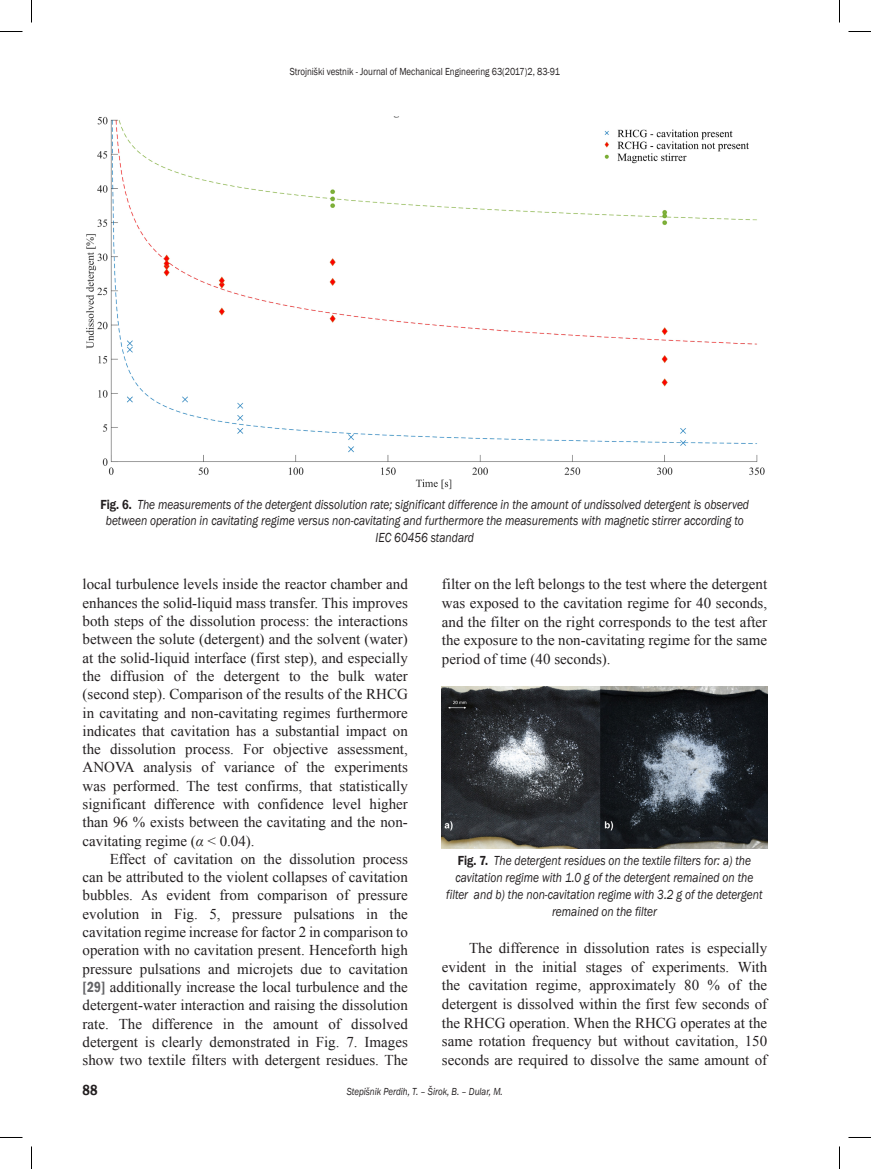
<style>
.page{position:relative;width:871px;height:1169px;background:#fff}
.page>*{position:absolute;margin:0;border:0;box-sizing:border-box;transform-origin:0 0}
.t1{font:15px/18.3px "Times New Roman";color:#231f20;text-align:justify}
.t2{font:600 15px "Franklin Gothic";color:#231f20;scale:.85 1}
.t3{font:italic 13.5px/16.8px "Franklin Gothic";color:#231f20;text-align:center;scale:.85 1}
.t4{font:10.5px "Franklin Gothic";color:#231f20;scale:.85 1}
.t5{font:italic 10.5px "Franklin Gothic";color:#231f20;scale:.85 1}
.s1{font-weight:600;font-style:normal}
.s2{font-style:italic}
.s3{font-family:"Franklin Gothic";font-weight:600;font-stretch:condensed;color:#636366}
</style>
<div class="page">
<img style="left:442px;top:686px;width:325px;height:162px">
<img style="left:86px;top:117px;width:679px;height:373px">
<svg style="left:0;top:31px;width:22px;height:1px"></svg>
<svg style="left:848px;top:31px;width:23px;height:1px"></svg>
<svg style="left:0;top:1137px;width:22px;height:1px"></svg>
<svg style="left:848px;top:1137px;width:23px;height:1px"></svg>
<svg style="left:31px;top:0;width:1px;height:23px"></svg>
<svg style="left:31px;top:1146px;width:1px;height:23px"></svg>
<svg style="left:839px;top:0;width:1px;height:23px"></svg>
<svg style="left:839px;top:1146px;width:1px;height:23px"></svg>
<p class="t4" style="left:290px;top:65px;width:319px">Strojniški vestnik - Journal of Mechanical Engineering 63(2017)2, 83-91</p>
<p class="t3" style="left:100px;top:497px;width:765px;line-height:16.2px"><span class="s1">Fig. 6.</span> The measurements of the detergent dissolution rate; significant difference in the amount of undissolved detergent is observed between operation in cavitating regime versus non-cavitating and furthermore the measurements with magnetic stirrer according to<br>IEC 60456 standard</p>
<p class="t1" style="left:83px;top:575px;width:327px">local turbulence levels inside the reactor chamber and enhances the solid-liquid mass transfer. This improves both steps of the dissolution process: the interactions between the solute (detergent) and the solvent (water) at the solid-liquid interface (first step), and especially the diffusion of the detergent to the bulk water (second step). Comparison of the results of the RHCG in cavitating and non-cavitating regimes furthermore indicates that cavitation has a substantial impact on the dissolution process. For objective assessment, ANOVA analysis of variance of the experiments was performed. The test confirms, that statistically significant difference with confidence level higher than 96 % exists between the cavitating and the non&shy;cavitating regime (<span class="s2">α</span> &lt; 0.04).</p>
<p class="t1" style="left:83px;top:849px;width:327px;text-indent:27px">Effect of cavitation on the dissolution process can be attributed to the violent collapses of cavitation bubbles. As evident from comparison of pressure evolution in Fig. 5, pressure pulsations in the cavitation regime increase for factor 2 in comparison to operation with no cavitation present. Henceforth high pressure pulsations and microjets due to cavitation <span class="s3">[29]</span> additionally increase the local turbulence and the detergent-water interaction and raising the dissolution rate. The difference in the amount of dissolved detergent is clearly demonstrated in Fig. 7. Images show two textile filters with detergent residues. The</p>
<p class="t1" style="left:442px;top:574px;width:327px">filter on the left belongs to the test where the detergent was exposed to the cavitation regime for 40 seconds, and the filter on the right corresponds to the test after the exposure to the non-cavitating regime for the same period of time (40 seconds).</p>
<p class="t3" style="left:446px;top:852px;width:374px"><span class="s1">Fig. 7.</span> The detergent residues on the textile filters for: a) the cavitation regime with 1.0 g of the detergent remained on the filter and b) the non-cavitation regime with 3.2 g of the detergent remained on the filter</p>
<p class="t1" style="left:442px;top:938px;width:327px;text-indent:27px">The difference in dissolution rates is especially evident in the initial stages of experiments. With the cavitation regime, approximately 80 % of the detergent is dissolved within the first few seconds of the RHCG operation. When the RHCG operates at the same rotation frequency but without cavitation, 150 seconds are required to dissolve the same amount of</p>
<p class="t2" style="left:83px;top:1080px;width:19px">88</p>
<p class="t5" style="left:347px;top:1084px;width:185px">Stepišnik Perdih, T. – Širok, B. – Dular, M.</p>
</div>
